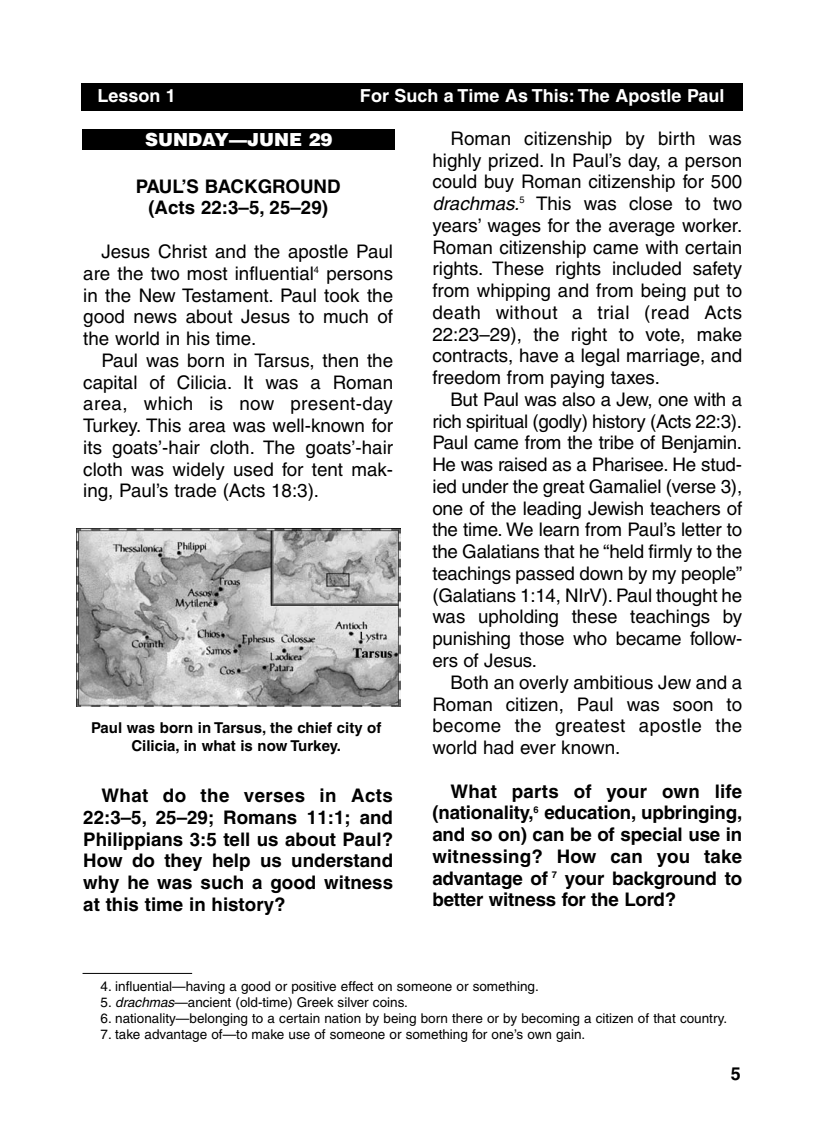
<style>
.page{position:relative;width:824px;height:1148px;background:#fff}
.page>*{position:absolute;margin:0;border:0;box-sizing:border-box;transform-origin:0 0}
.t1{font:18.75px/21.8px "Helvetica";color:#000;text-align:justify}
.t2{font:700 18.75px/21.8px "Helvetica";color:#000;text-align:justify}
.t3{font:700 18px "Helvetica";color:#fff}
.t4{font:900 18px "Helvetica";color:#fff}
.t5{font:700 18px "Helvetica";color:#000}
.t6{font:700 15px/18px "Helvetica";color:#000;text-align:center}
.t7{font:13.5px "Helvetica";color:#000}
.s1{font-style:italic}
</style>
<div class="page">
<div style="left:81px;top:83px;width:662px;height:27px;background:#000"></div>
<div style="left:83px;top:130px;width:312px;height:20px;background:#000"></div>
<img style="left:76px;top:528px;width:324px;height:179px">
<hr style="left:82px;top:973px;width:110px;height:1px;background:#000">
<p class="t3" style="left:97px;top:89px;width:80px">Lesson 1</p>
<p class="t3" style="left:360px;top:89px;width:366px">For Such a Time As This: The Apostle Paul</p>
<p class="t4" style="left:145px;top:130px;width:189px">SUNDAY—JUNE 29</p>
<p class="t2" style="left:136px;top:177px;width:206px;text-align:center">PAUL’S BACKGROUND (Acts 22:3–5, 25–29)</p>
<p class="t1" style="left:83px;top:242px;width:311px;text-indent:18px">Jesus Christ and the apostle Paul are the two most influential<sup>4</sup> persons in the New Testament. Paul took the good news about Jesus to much of the world in his time.</p>
<p class="t1" style="left:83px;top:351px;width:311px;text-indent:18px">Paul was born in Tarsus, then the capital of Cilicia. It was a Roman area, which is now present-day Turkey. This area was well-known for its goats’-hair cloth. The goats’-hair cloth was widely used for tent mak&shy;ing, Paul’s trade (Acts 18:3).</p>
<p class="t6" style="left:91px;top:720px;width:292px">Paul was born in Tarsus, the chief city of<br>Cilicia, in what is now Turkey.</p>
<p class="t2" style="left:83px;top:786px;width:311px;text-indent:18px">What do the verses in Acts 22:3–5, 25–29; Romans 11:1; and Philippians 3:5 tell us about Paul?<br>How do they help us understand why he was such a good witness at this time in history?</p>
<p class="t1" style="left:432px;top:129px;width:311px;text-indent:18px">Roman citizenship by birth was highly prized. In Paul’s day, a person could buy Roman citizenship for 500 <span class="s1">drachmas.</span><sup>5</sup> This was close to two years’ wages for the average worker.<br>Roman citizenship came with certain rights. These rights included safety from whipping and from being put to death without a trial (read Acts 22:23–29), the right to vote, make contracts, have a legal marriage, and freedom from paying taxes.</p>
<p class="t1" style="left:432px;top:390px;width:311px;text-indent:18px">But Paul was also a Jew, one with a rich spiritual (godly) history (Acts 22:3).<br>Paul came from the tribe of Benjamin.<br>He was raised as a Pharisee. He stud&shy;ied under the great Gamaliel (verse 3), one of the leading Jewish teachers of the time. We learn from Paul’s letter to the Galatians that he “held firmly to the teachings passed down by my people” (Galatians 1:14, NIrV). Paul thought he was upholding these teachings by punishing those who became follow&shy;ers of Jesus.</p>
<p class="t1" style="left:432px;top:673px;width:311px;text-indent:18px">Both an overly ambitious Jew and a Roman citizen, Paul was soon to become the greatest apostle the world had ever known.</p>
<p class="t2" style="left:432px;top:781px;width:311px;text-indent:18px">What parts of your own life (nationality,<sup>6</sup> education, upbringing, and so on) can be of special use in witnessing? How can you take advantage of <sup>7</sup> your background to better witness for the Lord?</p>
<p class="t7" style="left:101px;top:981px;width:439px">4. influential—having a good or positive effect on someone or something.</p>
<p class="t7" style="left:101px;top:997px;width:309px">5. <span class="s1">drachmas</span>—ancient (old-time) Greek silver coins.</p>
<p class="t7" style="left:101px;top:1013px;width:628px">6. nationality—belonging to a certain nation by being born there or by becoming a citizen of that country.</p>
<p class="t7" style="left:101px;top:1028px;width:486px">7. take advantage of—to make use of someone or something for one’s own gain.</p>
<p class="t5" style="left:730px;top:1066px;width:12px">5</p>
</div>
